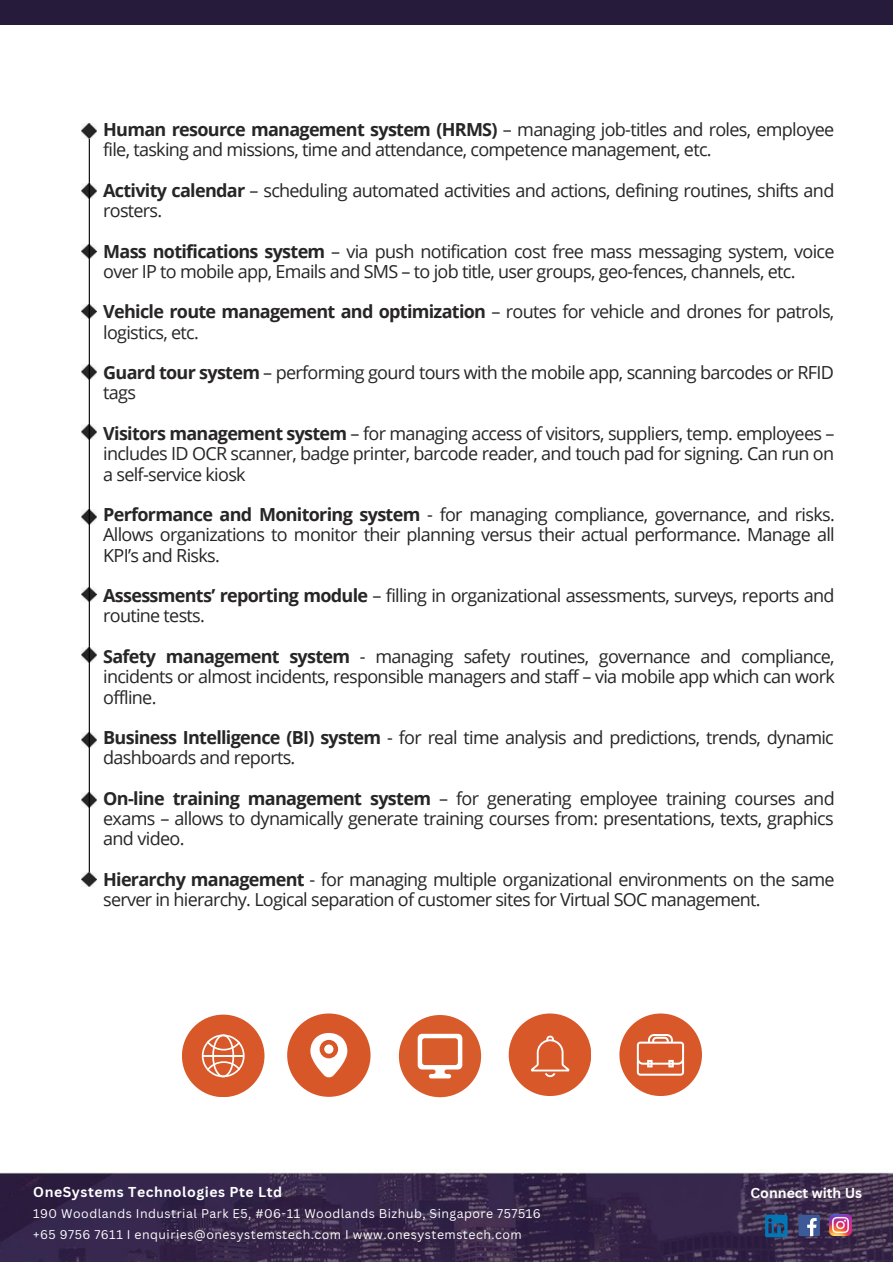
<style>
.page{position:relative;width:893px;height:1262px;background:#fff}
.page>*{position:absolute;margin:0;border:0;box-sizing:border-box;transform-origin:0 0}
.t1{font:18px/20.2px "Open Sans";letter-spacing:-.04em;color:#272525}
.t2{font:700 13.95px "Canva Sans";letter-spacing:.04em;color:#fff}
.t3{font:700 13.95px "Canva Sans";color:#fff}
.t4{font:12.3px "Canva Sans";letter-spacing:.04em;color:#fff}
.s1{font-weight:700}
</style>
<div class="page">
<div style="left:0;top:0;width:892px;height:24px;background:#271b3b"></div>
<img style="left:0;top:1169px;width:892px;height:92px">
<div style="left:182px;top:1014px;width:82px;height:82px;background:#d85829;border-radius:50%"></div>
<svg style="left:202px;top:1034px;width:42px;height:43px"></svg>
<hr style="left:202px;top:1054px;width:42px;height:2px;background:#fdfdfd">
<svg style="left:287px;top:1013px;width:83px;height:83px"></svg>
<svg style="left:399px;top:1015px;width:82px;height:81px"></svg>
<div style="left:508px;top:1013px;width:83px;height:82px;background:#d85829;border-radius:50%"></div>
<svg style="left:531px;top:1035px;width:38px;height:41px"></svg>
<div style="left:619px;top:1013px;width:82px;height:82px;background:#d85829;border-radius:50%"></div>
<svg style="left:636px;top:1034px;width:47px;height:41px"></svg>
<img style="left:82px;top:124px;width:14px;height:15px">
<img style="left:82px;top:184px;width:14px;height:14px">
<img style="left:82px;top:244px;width:14px;height:15px">
<img style="left:82px;top:304px;width:14px;height:15px">
<img style="left:82px;top:364px;width:14px;height:15px">
<img style="left:82px;top:424px;width:14px;height:15px">
<img style="left:82px;top:509px;width:14px;height:15px">
<img style="left:82px;top:587px;width:14px;height:15px">
<img style="left:82px;top:647px;width:14px;height:15px">
<img style="left:82px;top:732px;width:14px;height:15px">
<img style="left:82px;top:792px;width:14px;height:15px">
<img style="left:82px;top:872px;width:14px;height:14px">
<hr style="left:89px;top:139px;width:1px;height:733px;background:#000">
<svg style="left:764px;top:1214px;width:23px;height:22px"></svg>
<div style="left:798px;top:1214px;width:21px;height:21px;background:#3d5a98"></div>
<svg style="left:807px;top:1218px;width:9px;height:17px"></svg>
<img style="left:829px;top:1213px;width:21px;height:22px">
<p class="t1" style="left:103px;top:119px;width:732px"><span class="s1">Human resource management system (HRMS)</span> – managing job-titles and roles, employee file, tasking and missions, time and attendance, competence management, etc.</p>
<p class="t1" style="left:103px;top:179px;width:732px"><span class="s1">Activity calendar</span> – scheduling automated activities and actions, defining routines, shifts and rosters.</p>
<p class="t1" style="left:103px;top:240px;width:732px"><span class="s1">Mass notifications system</span> – via push notification cost free mass messaging system, voice over IP to mobile app, Emails and SMS – to job title, user groups, geo-fences, channels, etc.</p>
<p class="t1" style="left:103px;top:301px;width:732px"><span class="s1">Vehicle route management and optimization</span> – routes for vehicle and drones for patrols, logistics, etc.</p>
<p class="t1" style="left:103px;top:362px;width:731px"><span class="s1">Guard tour system</span> – performing gourd tours with the mobile app, scanning barcodes or RFID tags</p>
<p class="t1" style="left:103px;top:423px;width:732px;text-align:justify"><span class="s1">Visitors management system</span> – for managing access of visitors, suppliers, temp. employees – includes ID OCR scanner, badge printer, barcode reader, and touch pad for signing. Can run on a self-service kiosk</p>
<p class="t1" style="left:103px;top:504px;width:732px;text-align:justify"><span class="s1">Performance and Monitoring system</span> - for managing compliance, governance, and risks.<br>Allows organizations to monitor their planning versus their actual performance. Manage all KPI’s and Risks.</p>
<p class="t1" style="left:103px;top:585px;width:732px"><span class="s1">Assessments’ reporting module</span> – filling in organizational assessments, surveys, reports and routine tests.</p>
<p class="t1" style="left:103px;top:645px;width:732px;text-align:justify"><span class="s1">Safety management system</span> - managing safety routines, governance and compliance, incidents or almost incidents, responsible managers and staff – via mobile app which can work offline.</p>
<p class="t1" style="left:103px;top:726px;width:731px"><span class="s1">Business Intelligence (BI) system</span> - for real time analysis and predictions, trends, dynamic dashboards and reports.</p>
<p class="t1" style="left:103px;top:787px;width:732px;text-align:justify"><span class="s1">On-line training management system</span> – for generating employee training courses and exams – allows to dynamically generate training courses from: presentations, texts, graphics and video.</p>
<p class="t1" style="left:103px;top:868px;width:732px"><span class="s1">Hierarchy management</span> - for managing multiple organizational environments on the same server in hierarchy. Logical separation of customer sites for Virtual SOC management.</p>
<p class="t2" style="left:33px;top:1181px;width:250px">OneSystems Technologies Pte Ltd</p>
<p class="t4" style="left:33px;top:1204px;width:509px">190 Woodlands Industrial Park E5, #06-11 Woodlands Bizhub, Singapore 757516</p>
<p class="t4" style="left:33px;top:1225px;width:490px">+65 9756 7611 I enquiries@onesystemstech.com I www.onesystemstech.com</p>
<p class="t3" style="left:750px;top:1182px;width:113px">Connect with Us</p>
</div>
